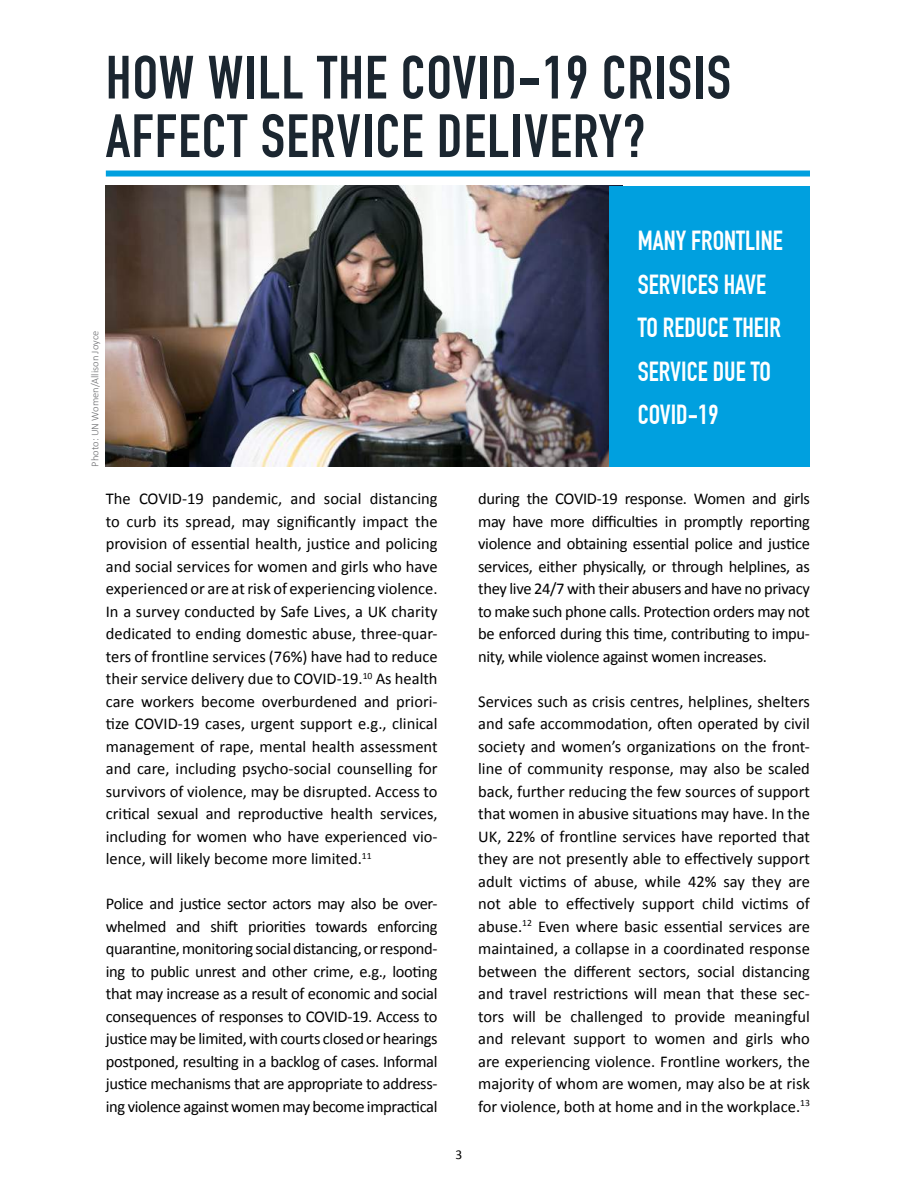
<style>
.page{position:relative;width:918px;height:1188px;background:#fff}
.page>*{position:absolute;margin:0;border:0;box-sizing:border-box;transform-origin:0 0}
.t1{font:700 60px/58.5px "DIN Condensed";letter-spacing:.02em;color:#1b2630}
.t2{font:700 27px/43.5px "DIN Condensed";color:#fff}
.t3{font:16.5px/22.5px "Calibri";letter-spacing:-.02em;color:#000;text-align:justify}
.t4{font:13.5px "Calibri";color:#000}
.t5{font:300 10.5px "Calibri";color:#6d6e71}
</style>
<div class="page">
<div style="left:106px;top:171px;width:704px;height:6px;background:#00a0df"></div>
<div style="left:106px;top:186px;width:704px;height:281px;background:#00a0df"></div>
<img style="left:106px;top:186px;width:503px;height:281px">
<h1 class="t1" style="left:106px;top:49px;width:627px">HOW WILL THE COVID-19 CRISIS<br>AFFECT SERVICE DELIVERY?</h1>
<p class="t5" style="left:89px;top:467px;width:137px;rotate:-90deg">Photo: UN Women/Allison Joyce</p>
<p class="t3" style="left:106px;top:487px;width:333px">The COVID-19 pandemic, and social distancing to curb its spread, may significantly impact the provision of essential health, justice and policing and social services for women and girls who have experienced or are at risk of experiencing violence.<br>In a survey conducted by Safe Lives, a UK charity dedicated to ending domestic abuse, three-quar&shy;ters of frontline services (76%) have had to reduce their service delivery due to COVID-19.<sup>10</sup> As health care workers become overburdened and priori&shy;tize COVID-19 cases, urgent support e.g., clinical management of rape, mental health assessment and care, including psycho-social counselling for survivors of violence, may be disrupted. Access to critical sexual and reproductive health services, including for women who have experienced vio&shy;lence, will likely become more limited.<sup>11</sup></p>
<p class="t3" style="left:106px;top:892px;width:333px">Police and justice sector actors may also be over&shy;whelmed and shift priorities towards enforcing quarantine, monitoring social distancing, or respond&shy;ing to public unrest and other crime, e.g., looting that may increase as a result of economic and social consequences of responses to COVID-19. Access to justice may be limited, with courts closed or hearings postponed, resulting in a backlog of cases. Informal justice mechanisms that are appropriate to address&shy;ing violence against women may become impractical</p>
<h2 class="t2" style="left:638px;top:219px;width:146px">MANY FRONTLINE<br>SERVICES HAVE<br>TO REDUCE THEIR<br>SERVICE DUE TO<br>COVID-19</h2>
<p class="t4" style="left:456px;top:1146px;width:8px">3</p>
<p class="t3" style="left:478px;top:487px;width:333px">during the COVID-19 response. Women and girls may have more difficulties in promptly reporting violence and obtaining essential police and justice services, either physically, or through helplines, as they live 24/7 with their abusers and have no privacy to make such phone calls. Protection orders may not be enforced during this time, contributing to impu&shy;nity, while violence against women increases.</p>
<p class="t3" style="left:478px;top:690px;width:333px">Services such as crisis centres, helplines, shelters and safe accommodation, often operated by civil society and women’s organizations on the front&shy;line of community response, may also be scaled back, further reducing the few sources of support that women in abusive situations may have. In the UK, 22% of frontline services have reported that they are not presently able to effectively support adult victims of abuse, while 42% say they are not able to effectively support child victims of abuse.<sup>12</sup> Even where basic essential services are maintained, a collapse in a coordinated response between the different sectors, social distancing and travel restrictions will mean that these sec&shy;tors will be challenged to provide meaningful and relevant support to women and girls who are experiencing violence. Frontline workers, the majority of whom are women, may also be at risk for violence, both at home and in the workplace.<sup>13</sup></p>
</div>
